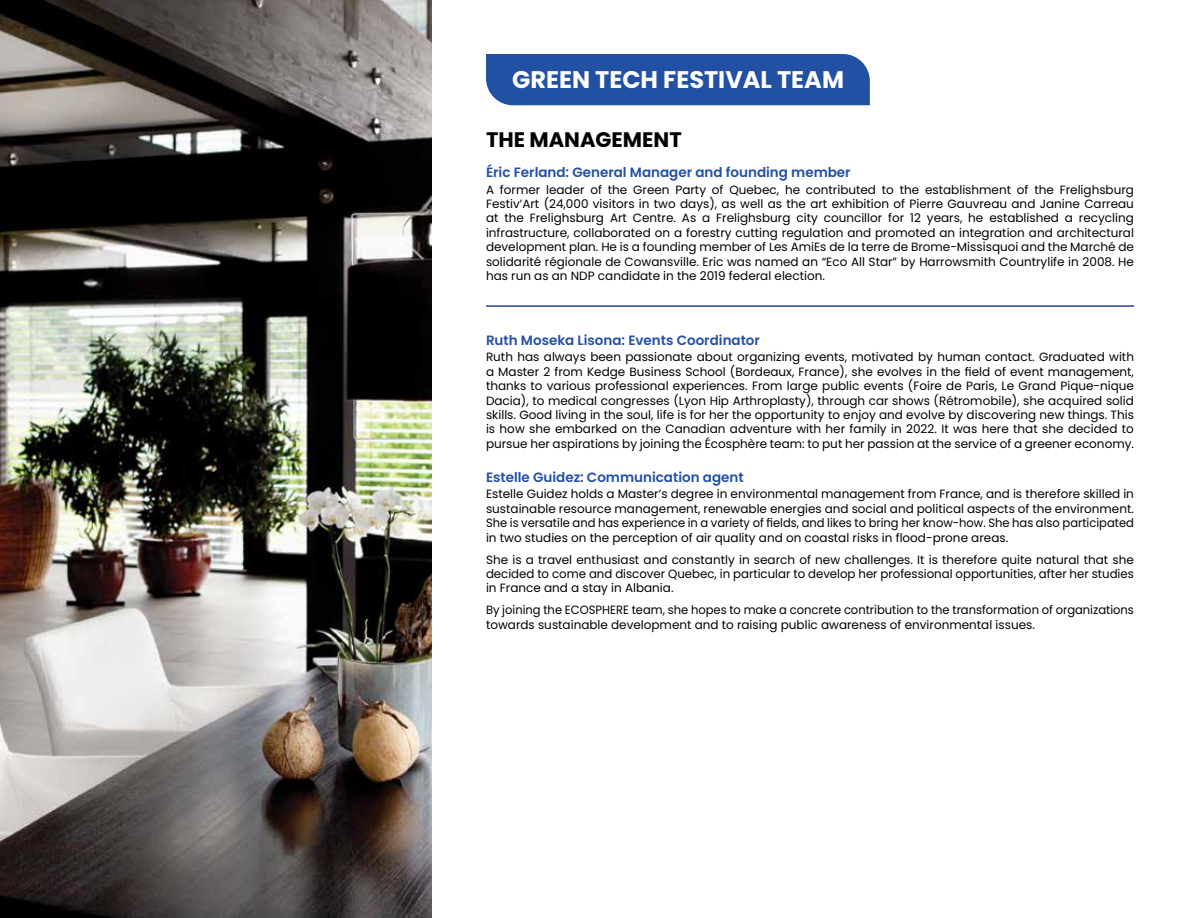
<style>
.page{position:relative;width:1188px;height:918px;background:#fff}
.page>*{position:absolute;margin:0;border:0;box-sizing:border-box;transform-origin:0 0}
.t1{font:700 24px "Poppins";color:#fff}
.t2{font:700 21px "Poppins";color:#000}
.t3{font:600 13.5px "Poppins";color:#2250a3}
.t4{font:12px/14.4px "Poppins";color:#000;text-align:justify}
.t5{font:12px/14.4px "Poppins";color:#000;scale:.96 1}
</style>
<div class="page">
<img style="left:0;top:0;width:432px;height:918px">
<div style="left:486px;top:54px;width:384px;height:51px;background:#2250a3"></div>
<hr style="left:486px;top:305px;width:648px;height:2px;background:#25408f">
<h1 class="t1" style="left:512px;top:66px;width:333px">GREEN TECH FESTIVAL TEAM</h1>
<h2 class="t2" style="left:486px;top:127px;width:197px">THE MANAGEMENT</h2>
<p class="t3" style="left:486px;top:165px;width:366px">Éric Ferland: General Manager and founding member</p>
<p class="t4" style="left:486px;top:182px;width:650px">A former leader of the Green Party of Quebec, he contributed to the establishment of the Frelighsburg Festiv’Art (24,000 visitors in two days), as well as the art exhibition of Pierre Gauvreau and Janine Carreau at the Frelighsburg Art Centre. As a Frelighsburg city councillor for 12 years, he established a recycling infrastructure, collaborated on a forestry cutting regulation and promoted an integration and architectural development plan. He is a founding member of Les AmiEs de la terre de Brome-Missisquoi and the Marché de solidarité régionale de Cowansville. Eric was named an “Eco All Star” by Harrowsmith Countrylife in 2008. He has run as an NDP candidate in the 2019 federal election.</p>
<p class="t3" style="left:486px;top:332px;width:276px">Ruth Moseka Lisona: Events Coordinator</p>
<p class="t4" style="left:486px;top:350px;width:650px">Ruth has always been passionate about organizing events, motivated by human contact. Graduated with a Master 2 from Kedge Business School (Bordeaux, France), she evolves in the field of event management, thanks to various professional experiences. From large public events (Foire de Paris, Le Grand Pique-nique Dacia), to medical congresses (Lyon Hip Arthroplasty), through car shows (Rétromobile), she acquired solid skills. Good living in the soul, life is for her the opportunity to enjoy and evolve by discovering new things. This is how she embarked on the Canadian adventure with her family in 2022. It was here that she decided to pursue her aspirations by joining the Écosphère team: to put her passion at the service of a greener economy.</p>
<p class="t3" style="left:486px;top:469px;width:259px">Estelle Guidez: Communication agent</p>
<p class="t4" style="left:486px;top:487px;width:650px">Estelle Guidez holds a Master’s degree in environmental management from France, and is therefore skilled in sustainable resource management, renewable energies and social and political aspects of the environment.<br>She is versatile and has experience in a variety of fields, and likes to bring her know-how. She has also participated in two studies on the perception of air quality and on coastal risks in flood-prone areas.</p>
<p class="t4" style="left:486px;top:552px;width:649px">She is a travel enthusiast and constantly in search of new challenges. It is therefore quite natural that she decided to come and discover Quebec, in particular to develop her professional opportunities, after her studies in France and a stay in Albania.</p>
<p class="t5" style="left:486px;top:603px;width:676px">By joining the ECOSPHERE team, she hopes to make a concrete contribution to the transformation of organizations towards sustainable development and to raising public awareness of environmental issues.</p>
</div>
